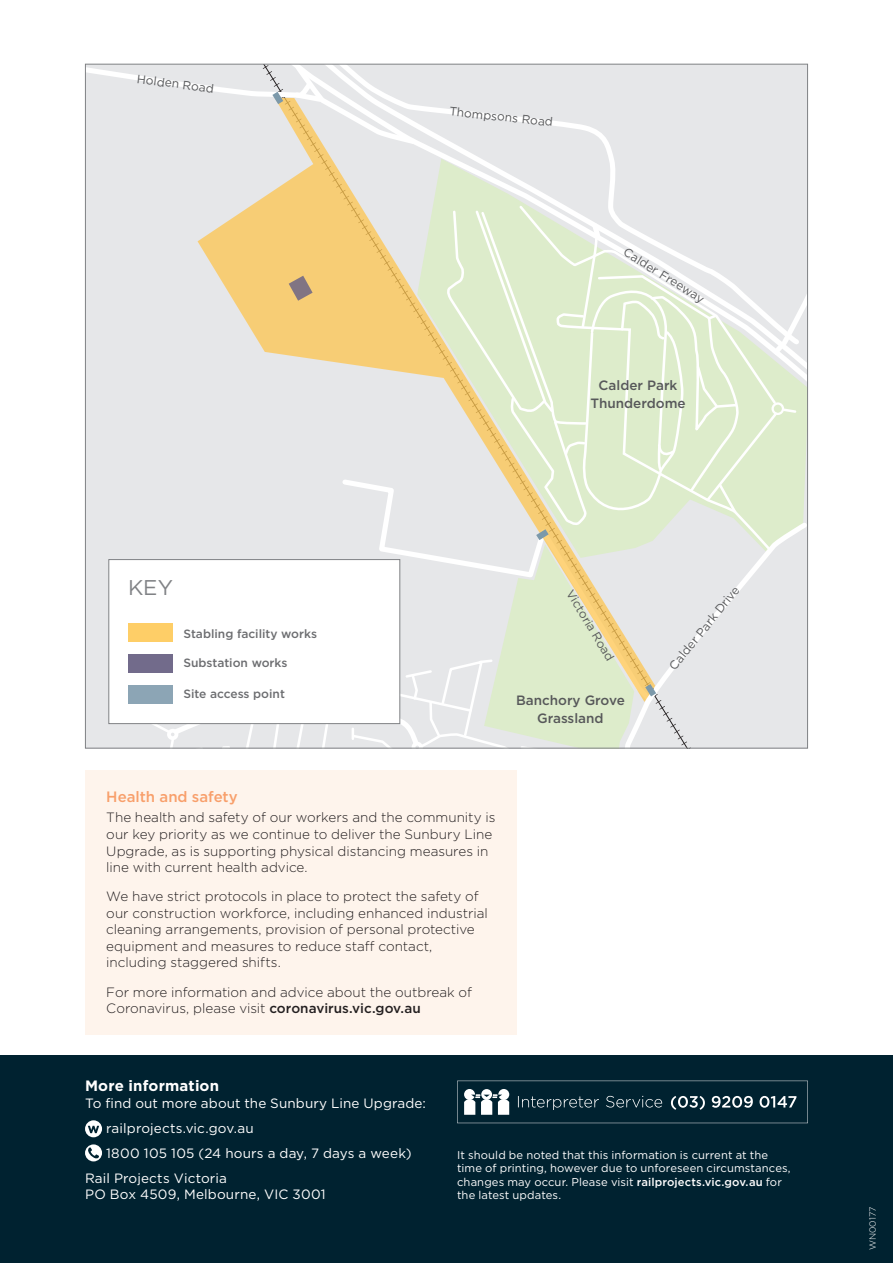
<style>
.page{position:relative;width:893px;height:1263px;background:#fff}
.page>*{position:absolute;margin:0;border:0;box-sizing:border-box;transform-origin:0 0}
.H2__Grey{font:21.3px "Gotham";color:#808285}
.t1{font:700 15px "Gotham";letter-spacing:.01em;color:#fff}
.BODY_H1{font:500 15px "Gotham";color:#f89f6b}
.BODY_COPY{font:300 13.5px/16.5px "Gotham";color:#231f20}
.t2{font:13.5px "Gotham";letter-spacing:.01em;color:#fff}
.BODY_COPY_MMRA{font:500 13.5px/18px "Gotham";color:#57585a;text-align:center}
.BODY_COPY_MMRA-2{font:12px "Gotham";color:#57585a}
.t3{font:500 12px "Gotham";color:#6c6d70}
.t4{font:11.25px/13.5px "Gotham";letter-spacing:.005em;color:#fff}
.t5{font:300 9px "Gotham";color:#fff}
.s1{font-weight:500}
</style>
<div class="page">
<div style="left:0;top:1055px;width:893px;height:208px;background:#002230"></div>
<svg style="left:457px;top:1081px;width:351px;height:42px"></svg>
<svg style="left:85px;top:1120px;width:17px;height:17px"></svg>
<svg style="left:88px;top:1126px;width:11px;height:7px"></svg>
<svg style="left:85px;top:1144px;width:17px;height:17px"></svg>
<svg style="left:88px;top:1147px;width:11px;height:11px"></svg>
<div style="left:85px;top:770px;width:432px;height:265px;background:#fef4ec"></div>
<svg style="left:85px;top:66px;width:722px;height:683px;background:#e6e6d8"></svg>
<div style="left:108px;top:559px;width:292px;height:165px;background:#fff;border:1px solid #808285"></div>
<div style="left:128px;top:624px;width:45px;height:18px;background:#fece67"></div>
<div style="left:128px;top:654px;width:45px;height:19px;background:#726b8b"></div>
<div style="left:128px;top:685px;width:45px;height:18px;background:#8ca5b5"></div>
<p class="BODY_COPY_MMRA-2" style="left:138px;top:71px;width:79px;rotate:7deg">Holden Road</p>
<p class="H2__Grey" style="left:128px;top:573px;width:46px">KEY</p>
<h4 class="t3" style="left:183px;top:626px;width:135px">Stabling facility works</h4>
<h4 class="t3" style="left:183px;top:655px;width:106px">Substation works</h4>
<h4 class="t3" style="left:183px;top:685px;width:103px">Site access point</h4>
<p class="BODY_COPY_MMRA-2" style="left:450px;top:104px;width:106px;rotate:6deg">Thompsons Road</p>
<p class="BODY_COPY_MMRA-2" style="left:629px;top:244px;width:94px;rotate:32deg">Calder Freeway</p>
<p class="BODY_COPY_MMRA" style="left:590px;top:376px;width:97px">Calder Park<br>Thunderdome</p>
<p class="BODY_COPY_MMRA-2" style="left:576px;top:587px;width:82px;rotate:59deg">Victoria Road</p>
<p class="BODY_COPY_MMRA" style="left:516px;top:691px;width:110px">Banchory Grove<br>Grassland</p>
<p class="BODY_COPY_MMRA-2" style="left:666px;top:663px;width:105px;rotate:-51deg">Calder Park Drive</p>
<p class="BODY_H1" style="left:106px;top:787px;width:133px">Health and safety</p>
<p class="BODY_COPY" style="left:106px;top:809px;width:391px">The health and safety of our workers and the community is our key priority as we continue to deliver the Sunbury Line Upgrade, as is supporting physical distancing measures in line with current health advice.</p>
<p class="BODY_COPY" style="left:106px;top:888px;width:383px">We have strict protocols in place to protect the safety of our construction workforce, including enhanced industrial cleaning arrangements, provision of personal protective equipment and measures to reduce staff contact, including staggered shifts.</p>
<p class="BODY_COPY" style="left:106px;top:983px;width:367px">For more information and advice about the outbreak of<br>Coronavirus, please visit <span class="s1">coronavirus.vic.gov.au</span></p>
<p class="t1" style="left:85px;top:1076px;width:136px">More information</p>
<p class="t2" style="left:85px;top:1094px;width:342px">To find out more about the Sunbury Line Upgrade:</p>
<p class="t2" style="left:106px;top:1119px;width:149px">railprojects.vic.gov.au</p>
<p class="t2" style="left:106px;top:1144px;width:307px">1800 105 105 (24 hours a day, 7 days a week)</p>
<p class="t2" style="left:85px;top:1169px;width:143px">Rail Projects Victoria</p>
<p class="t2" style="left:85px;top:1186px;width:242px">PO Box 4509, Melbourne, VIC 3001</p>
<p class="t4" style="left:457px;top:1148px;width:335px">It should be noted that this information is current at the time of printing, however due to unforeseen circumstances, changes may occur. Please visit <span class="s1">railprojects.vic.gov.au</span> for the latest updates.</p>
<p class="t5" style="left:867px;top:1250px;width:45px;rotate:-90deg">WN00177</p>
</div>
